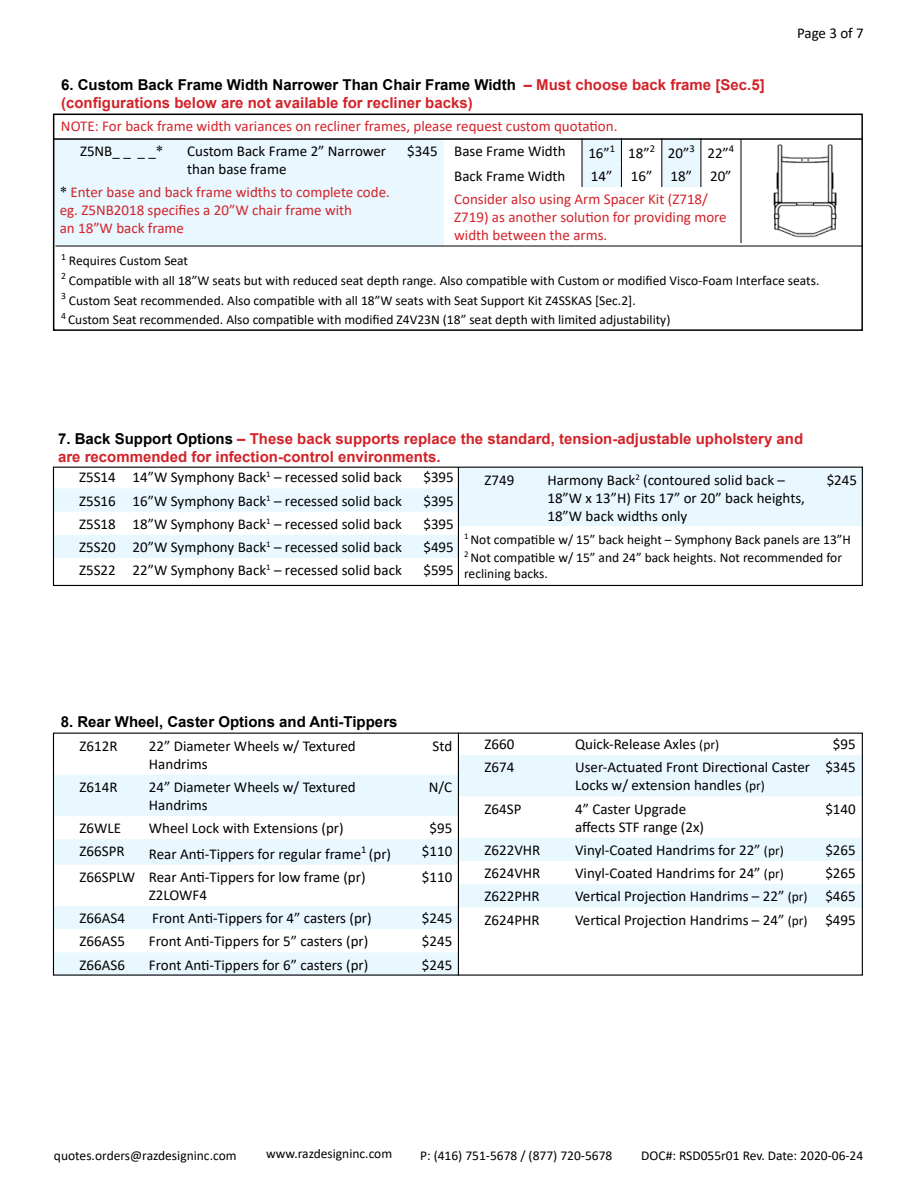
<style>
.page{position:relative;width:918px;height:1188px;background:#fff}
.page>*{position:absolute;margin:0;border:0;box-sizing:border-box;transform-origin:0 0}
.t1{font:15px/18px "Calibri";color:#000}
.t2{font:15px/18px "Calibri";color:#d2232a}
.t3{font:700 15px/18px "Arial";color:#d2232a}
.t4{font:700 15px "Arial";color:#000}
.t5{font:13.5px/19.8px "Calibri";color:#000}
.s1{color:#000}
.s2{font-family:"Times New Roman"}
.s3{font-family:"Times New Roman";color:#000}
.s4{font-size:13.5px}
</style>
<div class="page">
<svg style="left:55px;top:775px;width:403px;height:199px;fill:#e9f7fe"></svg>
<svg style="left:458px;top:732px;width:404px;height:1px"></svg>
<svg style="left:459px;top:755px;width:402px;height:152px;fill:#e9f7fe"></svg>
<div style="left:56px;top:140px;width:388px;height:106px;background:#e9f7fe"></div>
<svg style="left:582px;top:140px;width:120px;height:47px"></svg>
<img style="left:773px;top:144px;width:87px;height:102px">
<svg style="left:53px;top:466px;width:407px;height:118px"></svg>
<svg style="left:55px;top:469px;width:806px;height:89px"></svg>
<div style="left:458px;top:527px;width:405px;height:57px;background:#fff"></div>
<hr style="left:458px;top:733px;width:1px;height:243px;background:#000">
<div style="left:53px;top:114px;width:810px;height:217px;border:2px solid #000"></div>
<hr style="left:55px;top:246px;width:808px;height:1px;background:#000">
<hr style="left:53px;top:138px;width:809px;height:2px;background:#000">
<hr style="left:741px;top:139px;width:1px;height:104px;background:#000">
<div style="left:53px;top:467px;width:810px;height:119px;border:1px solid #000"></div>
<hr style="left:458px;top:467px;width:1px;height:118px;background:#000">
<p class="t3" style="left:61px;top:76px;width:705px"><span class="s1">6. Custom Back Frame Width Narrower Than Chair Frame Width</span> – Must choose back frame [Sec.5] (configurations below are not available for recliner backs)</p>
<p class="t1" style="left:797px;top:24px;width:68px">Page 3 of 7</p>
<p class="t2" style="left:61px;top:116px;width:558px">NOTE: For back frame width variances on recliner frames, please request custom quotation.</p>
<p class="t1" style="left:454px;top:141px;width:113px">Base Frame Width</p>
<p class="t1" style="left:588px;top:143px;width:147px">16”<sup>1</sup> 18”<sup>2</sup> 20”<sup>3</sup> 22”<sup>4</sup></p>
<p class="t1" style="left:454px;top:167px;width:113px">Back Frame Width</p>
<p class="t1" style="left:591px;top:167px;width:142px">14” 16” 18” 20”</p>
<p class="t2" style="left:454px;top:190px;width:274px">Consider also using Arm Spacer Kit (Z718/<br>Z719) as another solution for providing more width between the arms.</p>
<p class="t5" style="left:61px;top:250px;width:760px"><sup>1</sup> Requires Custom Seat<br><sup>2</sup> Compatible with all 18”W seats but with reduced seat depth range. Also compatible with Custom or modified Visco-Foam Interface seats.<br><sup>3</sup> Custom Seat recommended. Also compatible with all 18”W seats with Seat Support Kit Z4SSKAS [Sec.2].<br><sup>4</sup> Custom Seat recommended. Also compatible with modified Z4V23N (18” seat depth with limited adjustability)</p>
<p class="t1" style="left:80px;top:141px;width:85px">Z5NB_ _ _ _<span class="s2">*</span></p>
<p class="t1" style="left:187px;top:141px;width:200px">Custom Back Frame 2” Narrower than base frame</p>
<p class="t1" style="left:407px;top:141px;width:32px">$345</p>
<p class="t2" style="left:60px;top:182px;width:332px"><span class="s3">*</span> Enter base and back frame widths to complete code. eg. Z5NB2018 specifies a 20”W chair frame with<br>an 18”W back frame</p>
<p class="t3" style="left:58px;top:430px;width:747px"><span class="s1">7. Back Support Options</span> – These back supports replace the standard, tension-adjustable upholstery and are recommended for infection-control environments.</p>
<p class="t1" style="left:79px;top:468px;width:324px">Z5S14 14”W Symphony Back<sup>1</sup> – recessed solid back</p>
<p class="t1" style="left:423px;top:468px;width:32px">$395</p>
<p class="t1" style="left:79px;top:491px;width:324px">Z5S16 16”W Symphony Back<sup>1</sup> – recessed solid back</p>
<p class="t1" style="left:423px;top:491px;width:32px">$395</p>
<p class="t1" style="left:79px;top:515px;width:324px">Z5S18 18”W Symphony Back<sup>1</sup> – recessed solid back</p>
<p class="t1" style="left:423px;top:515px;width:32px">$395</p>
<p class="t1" style="left:79px;top:538px;width:324px">Z5S20 20”W Symphony Back<sup>1</sup> – recessed solid back</p>
<p class="t1" style="left:423px;top:538px;width:32px">$495</p>
<p class="t1" style="left:79px;top:561px;width:324px">Z5S22 22”W Symphony Back<sup>1</sup> – recessed solid back</p>
<p class="t1" style="left:423px;top:561px;width:32px">$595</p>
<p class="t1" style="left:484px;top:470px;width:31px">Z749</p>
<p class="t1" style="left:547px;top:470px;width:259px">Harmony Back<sup>2</sup> (contoured solid back –<br>18”W x 13”H) Fits 17” or 20” back heights,<br>18”W back widths only</p>
<p class="t1" style="left:827px;top:470px;width:32px">$245</p>
<p class="t5" style="left:464px;top:530px;width:388px;line-height:18px"><sup>1</sup> Not compatible w/ 15” back height – Symphony Back panels are 13”H<br><sup>2</sup> Not compatible w/ 15” and 24” back heights. Not recommended for</p>
<p class="t5" style="left:464px;top:563px;width:85px">reclining backs.</p>
<p class="t4" style="left:61px;top:711px;width:338px">8. Rear Wheel, Caster Options and Anti-Tippers</p>
<p class="t1" style="left:80px;top:736px;width:39px">Z612R</p>
<p class="t1" style="left:149px;top:736px;width:208px">22” Diameter Wheels w/ Textured<br>Handrims</p>
<p class="t1" style="left:433px;top:736px;width:21px">Std</p>
<p class="t1" style="left:80px;top:778px;width:39px">Z614R</p>
<p class="t1" style="left:149px;top:778px;width:208px">24” Diameter Wheels w/ Textured<br>Handrims</p>
<p class="t1" style="left:429px;top:778px;width:25px">N/C</p>
<p class="t1" style="left:80px;top:819px;width:43px">Z6WLE</p>
<p class="t1" style="left:149px;top:819px;width:196px">Wheel Lock with Extensions (pr)</p>
<p class="t1" style="left:429px;top:819px;width:24px">$95</p>
<p class="t1" style="left:80px;top:842px;width:47px">Z66SPR</p>
<p class="t1" style="left:149px;top:844px;width:244px">Rear Anti-Tippers for regular frame<sup>1</sup> (pr)</p>
<p class="t1" style="left:422px;top:842px;width:32px">$110</p>
<p class="t1" style="left:149px;top:868px;width:218px;text-indent:-69px">Z66SPLW Rear Anti-Tippers for low frame (pr)<br>Z2LOWF4</p>
<p class="t1" style="left:422px;top:868px;width:32px">$110</p>
<p class="t1" style="left:80px;top:909px;width:47px">Z66AS4</p>
<p class="t1" style="left:152px;top:909px;width:221px">Front Anti-Tippers for 4” casters (pr)</p>
<p class="t1" style="left:422px;top:909px;width:32px">$245</p>
<p class="t1" style="left:80px;top:932px;width:47px">Z66AS5</p>
<p class="t1" style="left:149px;top:932px;width:221px">Front Anti-Tippers for 5” casters (pr)</p>
<p class="t1" style="left:422px;top:932px;width:32px">$245</p>
<p class="t1" style="left:80px;top:955px;width:47px">Z66AS6</p>
<p class="t1" style="left:149px;top:955px;width:221px">Front Anti-Tippers for 6” casters (pr)</p>
<p class="t1" style="left:422px;top:955px;width:32px">$245</p>
<p class="t1" style="left:485px;top:735px;width:31px">Z660</p>
<p class="t1" style="left:575px;top:735px;width:146px">Quick-Release Axles <span class="s4">(pr)</span></p>
<p class="t1" style="left:833px;top:735px;width:24px">$95</p>
<p class="t1" style="left:485px;top:758px;width:31px">Z674</p>
<p class="t1" style="left:575px;top:758px;width:236px">User-Actuated Front Directional Caster<br>Locks w/ extension handles <span class="s4">(pr)</span></p>
<p class="t1" style="left:825px;top:758px;width:32px">$345</p>
<p class="t1" style="left:485px;top:799px;width:38px">Z64SP</p>
<p class="t1" style="left:575px;top:799px;width:130px">4” Caster Upgrade affects STF range (2x)</p>
<p class="t1" style="left:825px;top:799px;width:32px">$140</p>
<p class="t1" style="left:485px;top:841px;width:57px">Z622VHR</p>
<p class="t1" style="left:575px;top:841px;width:210px">Vinyl-Coated Handrims for 22” <span class="s4">(pr)</span></p>
<p class="t1" style="left:825px;top:841px;width:32px">$265</p>
<p class="t1" style="left:485px;top:864px;width:57px">Z624VHR</p>
<p class="t1" style="left:575px;top:864px;width:210px">Vinyl-Coated Handrims for 24” <span class="s4">(pr)</span></p>
<p class="t1" style="left:825px;top:864px;width:32px">$265</p>
<p class="t1" style="left:485px;top:887px;width:57px">Z622PHR</p>
<p class="t1" style="left:575px;top:887px;width:282px">Vertical Projection Handrims – 22” <span class="s4">(pr)</span> $465</p>
<p class="t1" style="left:485px;top:910px;width:57px">Z624PHR</p>
<p class="t1" style="left:575px;top:910px;width:282px">Vertical Projection Handrims – 24” <span class="s4">(pr)</span> $495</p>
<p class="t5" style="left:54px;top:1145px;width:184px">quotes.orders@razdesigninc.com</p>
<p class="t5" style="left:266px;top:1143px;width:127px">www.razdesigninc.com</p>
<p class="t5" style="left:420px;top:1145px;width:194px">P: (416) 751-5678 / (877) 720-5678</p>
<p class="t5" style="left:641px;top:1145px;width:224px">DOC#: RSD055r01 Rev. Date: 2020-06-24</p>
</div>
